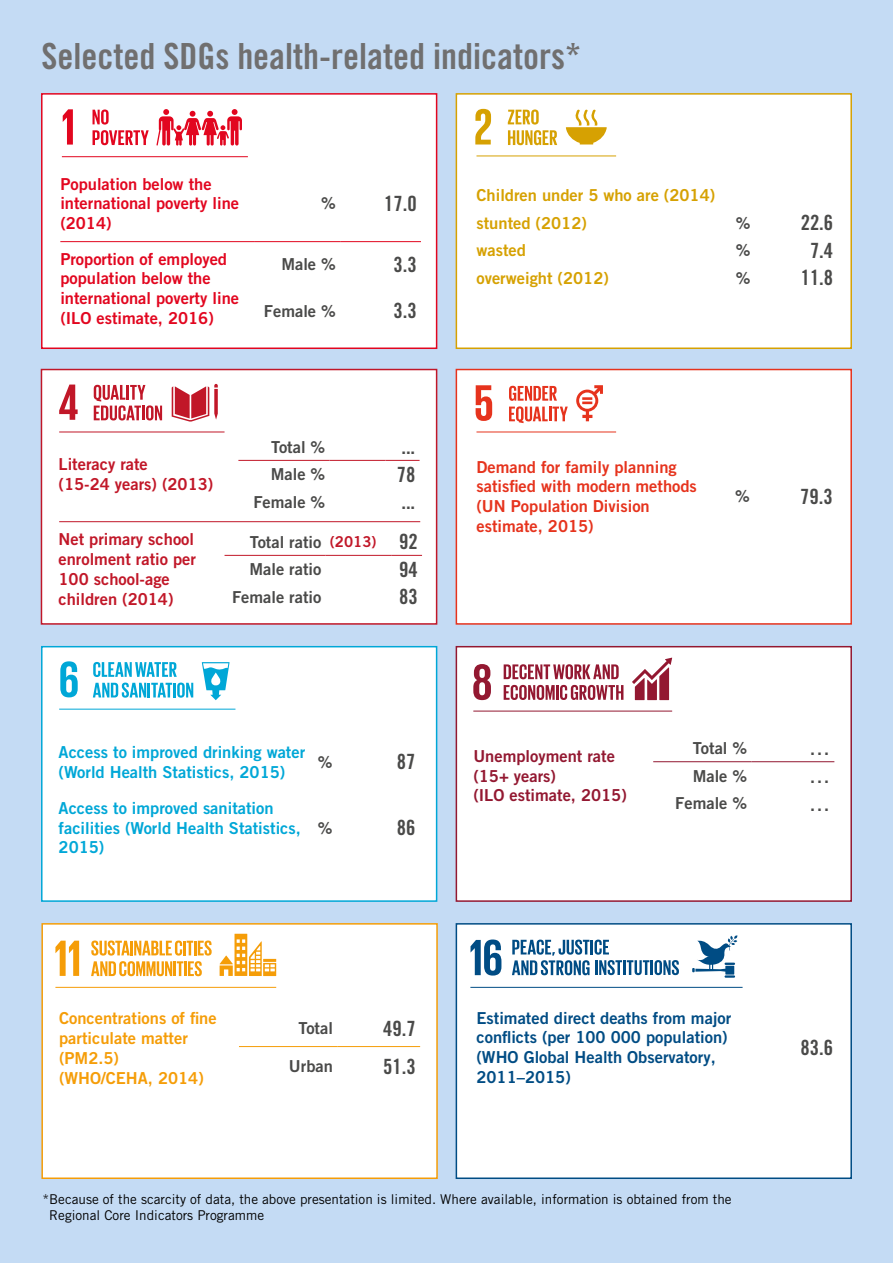
<style>
.page{position:relative;width:893px;height:1263px;background:#c4dbf4}
.page>*{position:absolute;margin:0;border:0;box-sizing:border-box;transform-origin:0 0}
.t1{font:36px "Trade Gothic LT Std Bd Cn 20";color:#706f6f}
.t2{font:21px "Trade Gothic LT Std Bd Cn 20";color:#4a4a49}
.t3{font:16.5px/19.8px "Trade Gothic LT Pro Bd 2";color:#e2061f}
.t4{font:16.5px/19.8px "Trade Gothic LT Pro Bd 2";color:#00a7d7}
.t5{font:16.5px/27.6px "Trade Gothic LT Pro Bd 2";color:#4a4a49}
.t6{font:16.5px/19.8px "Trade Gothic LT Pro Bd 2";color:#004c84}
.t7{font:16.5px/19.8px "Trade Gothic LT Pro Bd 2";color:#c11728}
.t8{font:16.5px/19.8px "Trade Gothic LT Pro Bd 2";color:#e6331d}
.t9{font:16.5px/27.6px "Trade Gothic LT Pro Bd 2";color:#d6a102}
.t10{font:16.5px/19.8px "Trade Gothic LT Pro Bd 2";color:#f59d08}
.t11{font:16.5px/19.8px "Trade Gothic LT Pro Bd 2";color:#931831}
.t12{font:13.5px/16.2px "Trade Gothic LT Std";color:#000}
.s1{font-size:15px;color:#c11728}
.s2{font-family:"Trade Gothic LT Std Bd Cn 20";font-size:21px}
</style>
<div class="page">
<div style="left:40px;top:368px;width:398px;height:257px;background:#fff"></div>
<div style="left:41px;top:93px;width:397px;height:256px;background:#fff"></div>
<div style="left:455px;top:645px;width:397px;height:257px;background:#fff"></div>
<div style="left:41px;top:645px;width:397px;height:257px;background:#fff"></div>
<div style="left:455px;top:368px;width:397px;height:257px;background:#fff"></div>
<svg style="left:156px;top:109px;width:86px;height:37px;background:#f18c97"></svg>
<svg style="left:63px;top:109px;width:10px;height:36px"></svg>
<svg style="left:93px;top:109px;width:56px;height:36px;background:#f6b7be"></svg>
<div style="left:455px;top:93px;width:397px;height:256px;background:#fff"></div>
<svg style="left:566px;top:110px;width:41px;height:34px"></svg>
<svg style="left:475px;top:109px;width:16px;height:35px"></svg>
<svg style="left:508px;top:109px;width:49px;height:36px;background:#eed99a"></svg>
<hr style="left:476px;top:156px;width:140px;height:1px;background:#d6a102">
<hr style="left:62px;top:156px;width:186px;height:1px;background:#e2061f">
<hr style="left:476px;top:432px;width:140px;height:1px;background:#e6331d">
<hr style="left:59px;top:432px;width:166px;height:1px;background:#c11728">
<hr style="left:473px;top:711px;width:199px;height:1px;background:#931831">
<hr style="left:59px;top:709px;width:176px;height:1px;background:#00a7d7">
<svg style="left:172px;top:384px;width:46px;height:38px;background:#db7983"></svg>
<svg style="left:59px;top:385px;width:19px;height:35px"></svg>
<svg style="left:94px;top:385px;width:68px;height:35px;background:#e59fa6"></svg>
<svg style="left:576px;top:385px;width:27px;height:36px"></svg>
<svg style="left:476px;top:385px;width:16px;height:36px"></svg>
<svg style="left:509px;top:386px;width:59px;height:37px;background:#f4aca3"></svg>
<svg style="left:202px;top:662px;width:28px;height:38px"></svg>
<svg style="left:60px;top:661px;width:18px;height:36px"></svg>
<svg style="left:93px;top:662px;width:100px;height:36px;background:#93d9ee"></svg>
<svg style="left:632px;top:658px;width:40px;height:42px;background:#cb909c"></svg>
<svg style="left:473px;top:664px;width:18px;height:36px"></svg>
<svg style="left:504px;top:664px;width:115px;height:15px;background:#c48290"></svg>
<svg style="left:504px;top:685px;width:119px;height:15px;background:#c17c8a"></svg>
<hr style="left:326px;top:555px;width:65px;height:1px;background:#c11728">
<hr style="left:225px;top:555px;width:101px;height:1px;background:#c11728">
<hr style="left:391px;top:555px;width:31px;height:1px;background:#c11728">
<div style="left:41px;top:923px;width:397px;height:256px;background:#fff"></div>
<hr style="left:55px;top:987px;width:221px;height:1px;background:#f59d08">
<svg style="left:220px;top:934px;width:56px;height:42px;background:#fad698"></svg>
<svg style="left:55px;top:941px;width:24px;height:35px"></svg>
<svg style="left:91px;top:940px;width:121px;height:15px;background:#f9ca79"></svg>
<svg style="left:91px;top:961px;width:111px;height:15px;background:#f8c46d"></svg>
<div style="left:455px;top:923px;width:397px;height:256px;background:#fff"></div>
<hr style="left:471px;top:987px;width:271px;height:1px;background:#004c84">
<svg style="left:692px;top:935px;width:45px;height:43px;background:#a6c0d4"></svg>
<svg style="left:470px;top:939px;width:31px;height:36px"></svg>
<svg style="left:512px;top:939px;width:167px;height:36px;background:#a7c1d4"></svg>
<hr style="left:238px;top:460px;width:92px;height:1px;background:#c11728">
<hr style="left:330px;top:460px;width:55px;height:1px;background:#c11728">
<hr style="left:385px;top:460px;width:35px;height:1px;background:#c11728">
<hr style="left:59px;top:521px;width:361px;height:1px;background:#c11728">
<hr style="left:60px;top:241px;width:194px;height:1px;background:#e2061f">
<hr style="left:254px;top:241px;width:86px;height:1px;background:#e2061f">
<hr style="left:340px;top:241px;width:81px;height:1px;background:#e2061f">
<hr style="left:653px;top:761px;width:98px;height:1px;background:#931831">
<hr style="left:751px;top:761px;width:83px;height:1px;background:#931831">
<hr style="left:239px;top:1046px;width:98px;height:1px;background:#f59d08">
<hr style="left:337px;top:1046px;width:83px;height:1px;background:#f59d08">
<h1 class="t1" style="left:41px;top:34px;width:541px">Selected SDGs health-related indicators*</h1>
<p class="t3" style="left:60px;top:173px;width:180px">Population below the international poverty line (2014)</p>
<p class="t5" style="left:321px;top:189px;width:16px">%</p>
<h2 class="t2" style="left:384px;top:191px;width:34px">17.0</h2>
<p class="t9" style="left:476px;top:181px;width:240px">Children under 5 who are (2014) stunted (2012)</p>
<p class="t5" style="left:736px;top:209px;width:16px">%</p>
<h2 class="t2" style="left:801px;top:210px;width:34px">22.6</h2>
<p class="t3" style="left:60px;top:249px;width:180px">Proportion of employed population below the international poverty line (ILO estimate, 2016)</p>
<p class="t5" style="left:281px;top:250px;width:56px">Male %</p>
<h2 class="t2" style="left:393px;top:251px;width:25px">3.3</h2>
<p class="t5" style="left:264px;top:297px;width:73px">Female %</p>
<h2 class="t2" style="left:393px;top:298px;width:25px">3.3</h2>
<p class="t7" style="left:59px;top:454px;width:156px">Literacy rate<br>(15-24 years) (2013)</p>
<p class="t5" style="left:271px;top:432px;width:56px">Total %</p>
<h2 class="t2" style="left:401px;top:434px;width:15px">...</h2>
<p class="t5" style="left:271px;top:460px;width:56px">Male %</p>
<h2 class="t2" style="left:397px;top:461px;width:20px">78</h2>
<p class="t5" style="left:253px;top:488px;width:73px">Female %</p>
<h2 class="t2" style="left:401px;top:489px;width:15px">...</h2>
<p class="t7" style="left:59px;top:529px;width:139px">Net primary school enrolment ratio per<br>100 school-age children (2014)</p>
<p class="t5" style="left:249px;top:527px;width:170px">Total ratio <span class="s1">(2013)</span> <span class="s2">92<br></span>Male ratio</p>
<h2 class="t2" style="left:399px;top:556px;width:20px">94</h2>
<p class="t5" style="left:232px;top:583px;width:91px">Female ratio</p>
<h2 class="t2" style="left:399px;top:584px;width:20px">83</h2>
<p class="t4" style="left:59px;top:742px;width:248px">Access to improved drinking water (World Health Statistics, 2015)</p>
<p class="t5" style="left:318px;top:748px;width:16px">%</p>
<h2 class="t2" style="left:397px;top:749px;width:20px">87</h2>
<p class="t4" style="left:59px;top:798px;width:244px">Access to improved sanitation facilities (World Health Statistics,<br>2015)</p>
<p class="t5" style="left:318px;top:814px;width:16px">%</p>
<h2 class="t2" style="left:397px;top:815px;width:20px">86</h2>
<p class="t9" style="left:476px;top:236px;width:51px">wasted</p>
<p class="t5" style="left:736px;top:236px;width:16px">%</p>
<h2 class="t2" style="left:810px;top:238px;width:25px">7.4</h2>
<p class="t9" style="left:476px;top:264px;width:134px">overweight (2012)</p>
<p class="t5" style="left:736px;top:264px;width:16px">%</p>
<h2 class="t2" style="left:801px;top:265px;width:34px">11.8</h2>
<p class="t8" style="left:476px;top:457px;width:222px">Demand for family planning satisfied with modern methods (UN Population Division estimate, 2015)</p>
<p class="t5" style="left:735px;top:482px;width:16px">%</p>
<h2 class="t2" style="left:800px;top:484px;width:34px">79.3</h2>
<p class="t11" style="left:473px;top:746px;width:155px">Unemployment rate (15+ years)<br>(ILO estimate, 2015)</p>
<p class="t5" style="left:693px;top:734px;width:56px">Total %</p>
<p class="t5" style="left:693px;top:761px;width:56px">Male %</p>
<p class="t5" style="left:675px;top:789px;width:73px">Female %</p>
<h2 class="t2" style="left:809px;top:735px;width:22px">…</h2>
<h2 class="t2" style="left:809px;top:763px;width:22px">…</h2>
<h2 class="t2" style="left:809px;top:790px;width:22px">…</h2>
<p class="t10" style="left:59px;top:1008px;width:159px">Concentrations of fine particulate matter (PM2.5) (WHO/CEHA, 2014)</p>
<p class="t5" style="left:298px;top:1014px;width:36px">Total</p>
<h2 class="t2" style="left:383px;top:1015px;width:34px">49.7</h2>
<p class="t5" style="left:289px;top:1052px;width:46px">Urban</p>
<h2 class="t2" style="left:383px;top:1054px;width:34px">51.3</h2>
<p class="t6" style="left:476px;top:1007px;width:256px">Estimated direct deaths from major conflicts (per 100 000 population) (WHO Global Health Observatory,<br>2011–2015)</p>
<h2 class="t2" style="left:800px;top:1035px;width:34px">83.6</h2>
<p class="t12" style="left:49px;top:1190px;width:684px;text-indent:-7px">*Because of the scarcity of data, the above presentation is limited. Where available, information is obtained from the<br>Regional Core Indicators Programme</p>
</div>
